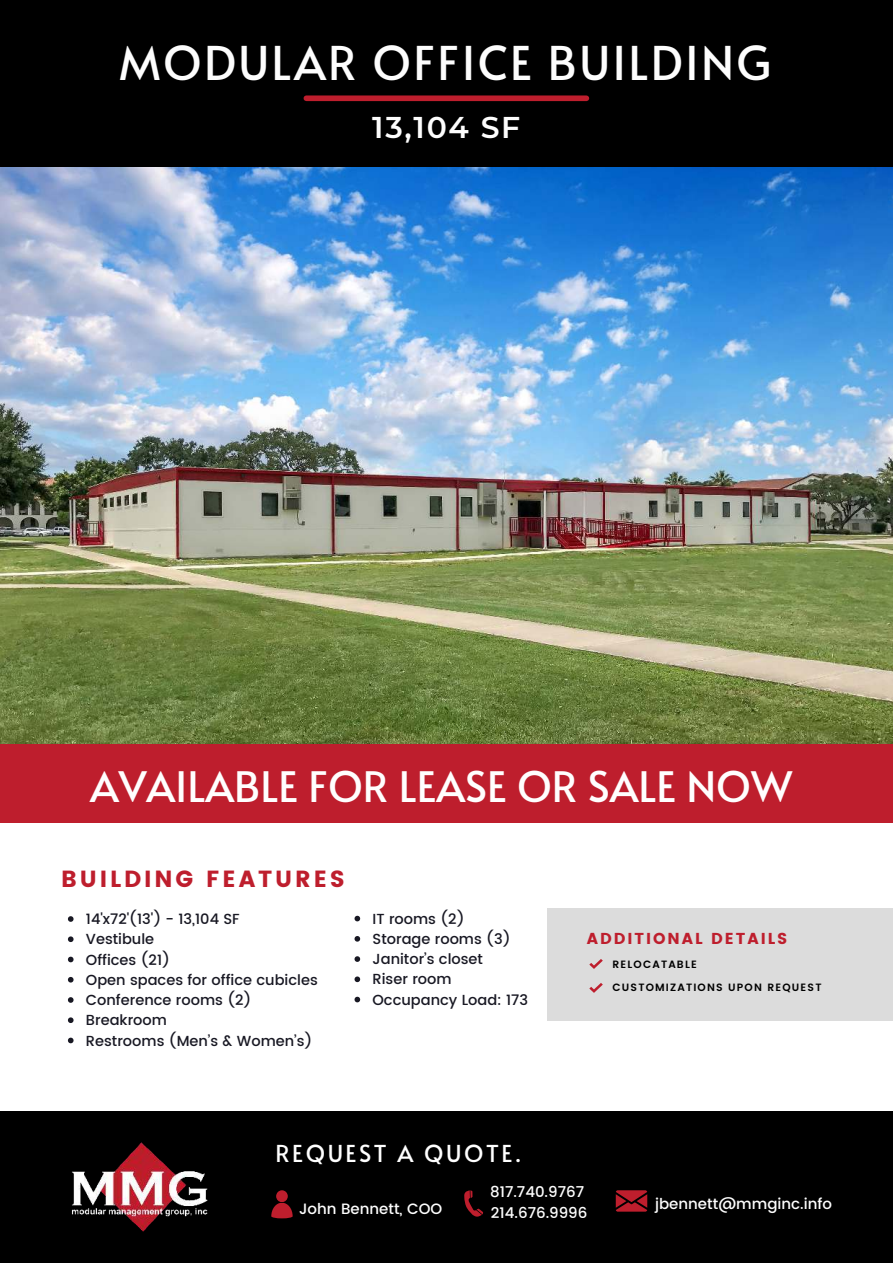
<style>
.page{position:relative;width:893px;height:1264px;background:#fff}
.page>*{position:absolute;margin:0;border:0;box-sizing:border-box;transform-origin:0 0}
.t1{font:46.5px "Alata";letter-spacing:.05em;color:#fdfdfd}
.t2{font:41.85px "Alata";color:#fffefe}
.t3{font:600 30px "Montserrat";letter-spacing:.055em;color:#fdfdfd}
.t4{font:23.25px "Poppins";letter-spacing:.125em;color:#be1e2d}
.t5{font:23.25px "Alata";letter-spacing:.11em;color:#fff}
.t6{font:15.75px "Poppins";letter-spacing:.125em;color:#be1e2d}
.t7{font:500 15px "Poppins";color:#fdfdfd}
.t8{font:500 14.55px/20.2px "Poppins";color:#181823}
.t9{font:600 10.5px/23px "Poppins";letter-spacing:.11em;color:#000}
</style>
<div class="page">
<img style="left:0;top:167px;width:892px;height:577px">
<div style="left:0;top:0;width:892px;height:166px;background:#000"></div>
<div style="left:306px;top:95px;width:280px;height:6px;background:#be1e2d"></div>
<svg style="left:68px;top:916px;width:6px;height:5px"></svg>
<svg style="left:68px;top:936px;width:6px;height:6px"></svg>
<svg style="left:68px;top:956px;width:6px;height:6px"></svg>
<svg style="left:68px;top:976px;width:6px;height:6px"></svg>
<svg style="left:68px;top:997px;width:6px;height:5px"></svg>
<svg style="left:68px;top:1017px;width:6px;height:6px"></svg>
<svg style="left:68px;top:1037px;width:6px;height:6px"></svg>
<div style="left:547px;top:908px;width:345px;height:113px;background:#dcdcdc"></div>
<svg style="left:354px;top:915px;width:6px;height:6px"></svg>
<svg style="left:354px;top:936px;width:6px;height:5px"></svg>
<svg style="left:354px;top:956px;width:6px;height:5px"></svg>
<svg style="left:354px;top:976px;width:6px;height:6px"></svg>
<svg style="left:354px;top:996px;width:6px;height:6px"></svg>
<svg style="left:589px;top:959px;width:13px;height:9px"></svg>
<svg style="left:589px;top:983px;width:13px;height:9px"></svg>
<div style="left:0;top:744px;width:892px;height:78px;background:#be1e2d"></div>
<div style="left:0;top:1111px;width:892px;height:151px;background:#000"></div>
<svg style="left:271px;top:1190px;width:21px;height:28px"></svg>
<svg style="left:464px;top:1190px;width:19px;height:27px"></svg>
<svg style="left:615px;top:1190px;width:32px;height:21px"></svg>
<img style="left:72px;top:1142px;width:136px;height:90px">
<h1 class="t1" style="left:119px;top:22px;width:653px">MODULAR OFFICE BUILDING</h1>
<h3 class="t3" style="left:372px;top:106px;width:149px">13,104 SF</h3>
<h2 class="t2" style="left:90px;top:749px;width:703px">AVAILABLE FOR LEASE OR SALE NOW</h2>
<h3 class="t4" style="left:61px;top:865px;width:285px">BUILDING FEATURES</h3>
<p class="t8" style="left:86px;top:909px;width:233px">14'x72'(13') - 13,104 SF<br>Vestibule<br>Offices (21)<br>Open spaces for office cubicles<br>Conference rooms (2)<br>Breakroom<br>Restrooms (Men’s &amp; Women’s)</p>
<p class="t8" style="left:372px;top:908px;width:157px">IT rooms (2)<br>Storage rooms (3)<br>Janitor’s closet<br>Riser room<br>Occupancy Load: 173</p>
<p class="t6" style="left:587px;top:929px;width:202px">ADDITIONAL DETAILS</p>
<p class="t9" style="left:612px;top:953px;width:210px">RELOCATABLE<br>CUSTOMIZATIONS UPON REQUEST</p>
<h3 class="t5" style="left:275px;top:1132px;width:247px">REQUEST A QUOTE.</h3>
<p class="t7" style="left:299px;top:1197px;width:145px">John Bennett, COO</p>
<p class="t7" style="left:490px;top:1180px;width:95px">817.740.9767</p>
<p class="t7" style="left:491px;top:1201px;width:98px">214.676.9996</p>
<p class="t7" style="left:655px;top:1192px;width:178px">jbennett@mmginc.info</p>
</div>
